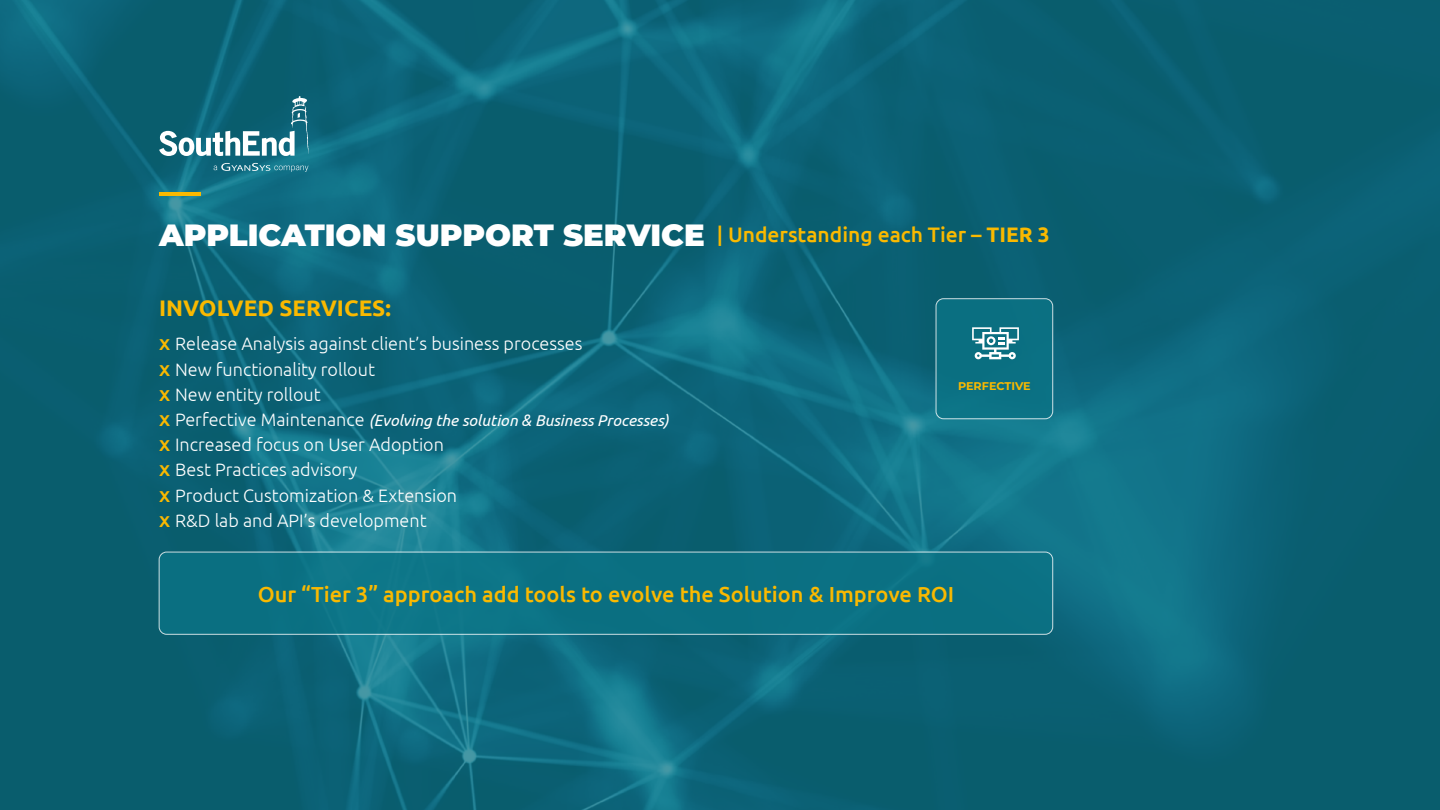
<style>
.page{position:relative;width:1440px;height:810px;background:#fff}
.page>*{position:absolute;margin:0;border:0;box-sizing:border-box;transform-origin:0 0}
.t1{font:900 30.67px "Montserrat";color:#fff}
.t2{font:700 22.5px "Ubuntu";color:#fab900}
.t3{font:500 21.75px "Ubuntu";color:#fab900}
.t4{font:300 18px/25.2px "Ubuntu";color:#fff}
.t5{font:italic 15.75px "Ubuntu";color:#fff}
.t6{font:700 11.18px "Montserrat";color:#fab900}
.s1{font-family:"Ubuntu";font-weight:500;font-size:21px;color:#fab900}
.s2{font-family:"Ubuntu";font-weight:700;font-size:21px;color:#fab900}
.s3{font-weight:500;font-size:21px;color:#fab900}
.s4{font-weight:500;font-style:normal;font-size:21px;color:#fab900}
.s5{font-weight:300;font-style:normal;font-size:18px}
</style>
<div class="page">
<img style="left:0;top:0;width:1440px;height:810px">
<div style="left:936px;top:299px;width:117px;height:120px;background:#0b7486;border-radius:8px"></div>
<div style="left:936px;top:298px;width:117px;height:121px;border:1px solid #fff;border-radius:8px"></div>
<div style="left:159px;top:552px;width:894px;height:82px;background:#0b7486;border-radius:8px"></div>
<div style="left:159px;top:552px;width:894px;height:83px;border:1px solid #fff;border-radius:8px"></div>
<hr style="left:159px;top:192px;width:41px;height:4px;background:#fab900">
<svg style="left:972px;top:327px;width:47px;height:32px"></svg>
<svg style="left:159px;top:95px;width:150px;height:61px"></svg>
<svg style="left:214px;top:163px;width:94px;height:9px"></svg>
<h1 class="t1" style="left:159px;top:212px;width:892px">APPLICATION SUPPORT SERVICE <span class="s1">| Understanding each Tier –</span> <span class="s2">TIER 3</span></h1>
<p class="t2" style="left:159px;top:295px;width:233px">INVOLVED SERVICES:</p>
<p class="t4" style="left:159px;top:331px;width:425px"><span class="s3">x</span> Release Analysis against client’s business processes <span class="s3">x</span> New functionality rollout<br><span class="s3">x</span> New entity rollout</p>
<p class="t5" style="left:159px;top:411px;width:511px"><span class="s4">x</span> <span class="s5">Perfective Maintenance</span> (Evolving the solution &amp; Business Processes)</p>
<p class="t4" style="left:159px;top:432px;width:300px"><span class="s3">x</span> Increased focus on User Adoption <span class="s3">x</span> Best Practices advisory<br><span class="s3">x</span> Product Customization &amp; Extension <span class="s3">x</span> R&amp;D lab and API’s development</p>
<p class="t6" style="left:958px;top:378px;width:74px">PERFECTIVE</p>
<p class="t3" style="left:258px;top:580px;width:698px">Our “Tier 3” approach add tools to evolve the Solution &amp; Improve ROI</p>
</div>
